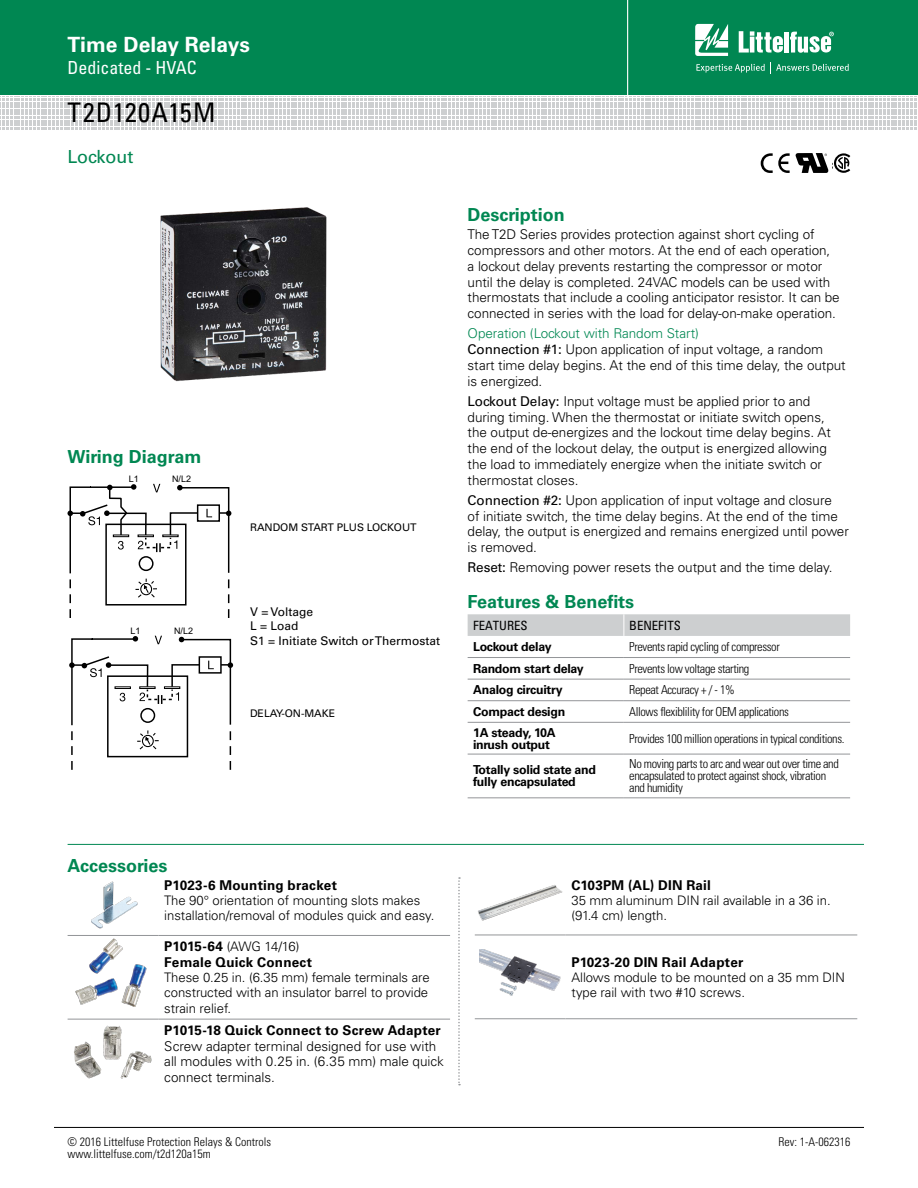
<style>
.page{position:relative;width:918px;height:1188px;background:#fff}
.page>*{position:absolute;margin:0;border:0;box-sizing:border-box;transform-origin:0 0}
.SERIES{font:condensed 27px "Univers LT Std";letter-spacing:.04em;color:#000}
.t1{font:700 21px "Univers LT Std";color:#fff}
.Facts_Subhead{font:700 18px "Univers LT Std";color:#008752}
.t2{font:condensed 18px "Univers LT Std";color:#fff}
.Facts_Subhead_w_rule{font:700 18px "Univers LT Std";color:#008752}
.Title_text{font:18px "Univers LT Std";color:#008752}
.Body_text{font:300 13.5px/15.8px "Univers LT Std";letter-spacing:-.005em;color:#000}
.Acess_table_text{font:300 13.5px/15.8px "Univers LT Std";color:#000}
.Acess_table_text-2{font:700 13.5px "Univers LT Std";letter-spacing:.015em;color:#000}
.Body_text-2{font:700 13.5px "Univers LT Std";letter-spacing:.015em;color:#000}
.Acess_table_text-3{font:300 13.2px/15px "Univers LT Std";letter-spacing:-.005em;color:#000}
.SubTitleTOC{font:condensed 12.75px "Univers LT Std";color:#000}
.Benefits_text{font:300 condensed 12.3px/12px "Univers LT Std";letter-spacing:-.03em;color:#000}
.features_text{font:700 12.3px/12px "Univers LT Std";letter-spacing:-.02em;color:#000}
.t3{font:300 condensed 12px "Univers LT Std";color:#000}
.Chart_Text{font:12px "Univers LT Std";color:#000}
.Diagram_subhead{font:10.5px "Univers LT Std";letter-spacing:-.005em;color:#000}
.t4{font:9px "Arial";color:#000}
.s1{color:#008752}
.s2{font-weight:400}
.s3{font-weight:700;font-size:13.5px}
</style>
<div class="page">
<div style="left:0;top:0;width:918px;height:95px;background:#008752"></div>
<svg style="left:0;top:96px;width:917px;height:34px"></svg>
<hr style="left:627px;top:0;width:1px;height:98px;background:#fff">
<svg style="left:695px;top:24px;width:33px;height:32px"></svg>
<div style="left:784px;top:32px;width:5px;height:21px;background:#fff"></div>
<svg style="left:790px;top:32px;width:44px;height:21px"></svg>
<svg style="left:739px;top:31px;width:44px;height:22px"></svg>
<svg style="left:696px;top:62px;width:153px;height:11px"></svg>
<hr style="left:54px;top:1127px;width:810px;height:1px;background:#000">
<hr style="left:468px;top:657px;width:156px;height:1px;background:#939598">
<hr style="left:624px;top:657px;width:226px;height:1px;background:#939598">
<hr style="left:468px;top:679px;width:156px;height:1px;background:#939598">
<hr style="left:624px;top:679px;width:226px;height:1px;background:#939598">
<hr style="left:468px;top:700px;width:156px;height:1px;background:#939598">
<hr style="left:624px;top:700px;width:226px;height:1px;background:#939598">
<hr style="left:468px;top:722px;width:156px;height:1px;background:#939598">
<hr style="left:624px;top:722px;width:226px;height:1px;background:#939598">
<hr style="left:468px;top:754px;width:156px;height:1px;background:#939598">
<hr style="left:624px;top:754px;width:226px;height:1px;background:#939598">
<hr style="left:468px;top:798px;width:156px;height:1px;background:#939598">
<hr style="left:624px;top:798px;width:226px;height:1px;background:#939598">
<div style="left:468px;top:614px;width:382px;height:22px;background:#cdcfd0"></div>
<svg style="left:796px;top:153px;width:32px;height:20px"></svg>
<svg style="left:834px;top:153px;width:16px;height:20px"></svg>
<svg style="left:761px;top:153px;width:29px;height:20px"></svg>
<svg style="left:68px;top:484px;width:165px;height:286px"></svg>
<img style="left:160px;top:207px;width:167px;height:175px">
<hr style="left:68px;top:844px;width:796px;height:1px;background:#008752">
<hr style="left:68px;top:935px;width:90px;height:1px;background:#939598">
<hr style="left:158px;top:935px;width:292px;height:1px;background:#939598">
<hr style="left:68px;top:1019px;width:90px;height:1px;background:#939598">
<hr style="left:158px;top:1019px;width:292px;height:1px;background:#939598">
<img style="left:91px;top:881px;width:47px;height:48px">
<img style="left:75px;top:938px;width:72px;height:69px">
<img style="left:74px;top:1025px;width:78px;height:54px">
<hr style="left:475px;top:1018px;width:90px;height:1px;background:#939598">
<hr style="left:565px;top:1018px;width:292px;height:1px;background:#939598">
<hr style="left:475px;top:935px;width:90px;height:1px;background:#939598">
<hr style="left:565px;top:935px;width:292px;height:1px;background:#939598">
<img style="left:478px;top:885px;width:85px;height:36px">
<img style="left:479px;top:950px;width:82px;height:46px">
<svg style="left:458px;top:877px;width:2px;height:208px"></svg>
<h2 class="t1" style="left:68px;top:33px;width:184px">Time Delay Relays</h2>
<h3 class="t2" style="left:68px;top:56px;width:131px">Dedicated - HVAC</h3>
<p class="SERIES" style="left:68px;top:96px;width:150px">T2D120A15M</p>
<p class="Title_text" style="left:68px;top:146px;width:67px">Lockout</p>
<p class="Facts_Subhead" style="left:68px;top:446px;width:135px">Wiring Diagram</p>
<p class="t4" style="left:129px;top:473px;width:12px">L1</p>
<p class="t4" style="left:172px;top:473px;width:21px">N/L2</p>
<p class="t4" style="left:131px;top:625px;width:12px">L1</p>
<p class="t4" style="left:174px;top:625px;width:21px">N/L2</p>
<p class="Diagram_subhead" style="left:250px;top:521px;width:168px">RANDOM START PLUS LOCKOUT</p>
<p class="Chart_Text" style="left:250px;top:604px;width:64px">V = Voltage</p>
<p class="Chart_Text" style="left:250px;top:619px;width:50px">L = Load</p>
<p class="Chart_Text" style="left:250px;top:633px;width:192px">S1 = Initiate Switch or Thermostat</p>
<p class="Diagram_subhead" style="left:250px;top:707px;width:87px">DELAY-ON-MAKE</p>
<p class="Facts_Subhead" style="left:468px;top:204px;width:99px">Description</p>
<p class="Body_text" style="left:468px;top:227px;width:374px">The T2D Series provides protection against short cycling of compressors and other motors. At the end of each operation, a lockout delay prevents restarting the compressor or motor until the delay is completed. 24VAC models can be used with thermostats that include a cooling anticipator resistor. It can be connected in series with the load for delay-on-make operation.</p>
<p class="Body_text" style="left:468px;top:326px;width:380px"><span class="s1">Operation (Lockout with Random Start)<br></span><span class="s2">Connection #1:</span> Upon application of input voltage, a random start time delay begins. At the end of this time delay, the output is energized.</p>
<p class="Body_text" style="left:468px;top:393px;width:365px"><span class="s2">Lockout Delay:</span> Input voltage must be applied prior to and during timing. When the thermostat or initiate switch opens, the output de-energizes and the lockout time delay begins. At the end of the lockout delay, the output is energized allowing the load to immediately energize when the initiate switch or thermostat closes.</p>
<p class="Body_text" style="left:468px;top:492px;width:383px"><span class="s2">Connection #2:</span> Upon application of input voltage and closure<br>of initiate switch, the time delay begins. At the end of the time delay, the output is energized and remains energized until power is removed.</p>
<p class="Body_text" style="left:468px;top:560px;width:366px"><span class="s2">Reset:</span> Removing power resets the output and the time delay.</p>
<p class="Facts_Subhead" style="left:468px;top:591px;width:168px">Features &amp; Benefits</p>
<p class="SubTitleTOC" style="left:473px;top:617px;width:56px">FEATURES</p>
<p class="SubTitleTOC" style="left:629px;top:617px;width:53px">BENEFITS</p>
<p class="features_text" style="left:473px;top:641px;width:80px">Lockout delay</p>
<p class="Benefits_text" style="left:629px;top:641px;width:152px">Prevents rapid cycling of compressor</p>
<p class="features_text" style="left:473px;top:663px;width:112px">Random start delay</p>
<p class="Benefits_text" style="left:629px;top:662px;width:122px">Prevents low voltage starting</p>
<p class="features_text" style="left:473px;top:684px;width:91px">Analog circuitry</p>
<p class="Benefits_text" style="left:629px;top:684px;width:107px">Repeat Accuracy + / - 1%</p>
<p class="features_text" style="left:473px;top:706px;width:94px">Compact design</p>
<p class="Benefits_text" style="left:629px;top:706px;width:161px">Allows flexiblility for OEM applications</p>
<p class="features_text" style="left:473px;top:726px;width:84px">1A steady, 10A inrush output</p>
<p class="Benefits_text" style="left:629px;top:732px;width:217px">Provides 100 million operations in typical conditions.</p>
<p class="features_text" style="left:473px;top:764px;width:125px">Totally solid state and fully encapsulated</p>
<p class="Benefits_text" style="left:629px;top:758px;width:211px">No moving parts to arc and wear out over time and encapsulated to protect against shock, vibration and humidity</p>
<p class="Facts_Subhead_w_rule" style="left:68px;top:855px;width:101px">Accessories</p>
<p class="Body_text-2" style="left:164px;top:878px;width:174px">P1023-6 Mounting bracket</p>
<p class="Acess_table_text-3" style="left:164px;top:893px;width:272px">The 90° orientation of mounting slots makes installation/removal of modules quick and easy.</p>
<p class="Acess_table_text-3" style="left:164px;top:939px;width:137px"><span class="s3">P1015-64</span> (AWG 14/16)</p>
<p class="Acess_table_text-2" style="left:164px;top:954px;width:149px">Female Quick Connect</p>
<p class="Acess_table_text-3" style="left:164px;top:970px;width:267px;line-height:15.5px;text-align:justify">These 0.25 in. (6.35 mm) female terminals are constructed with an insulator barrel to provide strain relief.</p>
<p class="Acess_table_text-2" style="left:164px;top:1022px;width:278px">P1015-18 Quick Connect to Screw Adapter</p>
<p class="Acess_table_text" style="left:164px;top:1038px;width:281px">Screw adapter terminal designed for use with all modules with 0.25 in. (6.35 mm) male quick connect terminals.</p>
<p class="t3" style="left:68px;top:1134px;width:205px">© 2016 Littelfuse Protection Relays &amp; Controls</p>
<p class="t3" style="left:68px;top:1146px;width:145px">www.littelfuse.com/t2d120a15m</p>
<p class="Acess_table_text-2" style="left:571px;top:878px;width:141px">C103PM (AL) DIN Rail</p>
<p class="Acess_table_text-3" style="left:571px;top:893px;width:261px">35 mm aluminum DIN rail available in a 36 in. (91.4 cm) length.</p>
<p class="Acess_table_text-2" style="left:571px;top:954px;width:173px">P1023-20 DIN Rail Adapter</p>
<p class="Acess_table_text-3" style="left:571px;top:970px;width:275px">Allows module to be mounted on a 35 mm DIN type rail with two #10 screws.</p>
<p class="t3" style="left:779px;top:1134px;width:73px">Rev: 1-A-062316</p>
</div>
